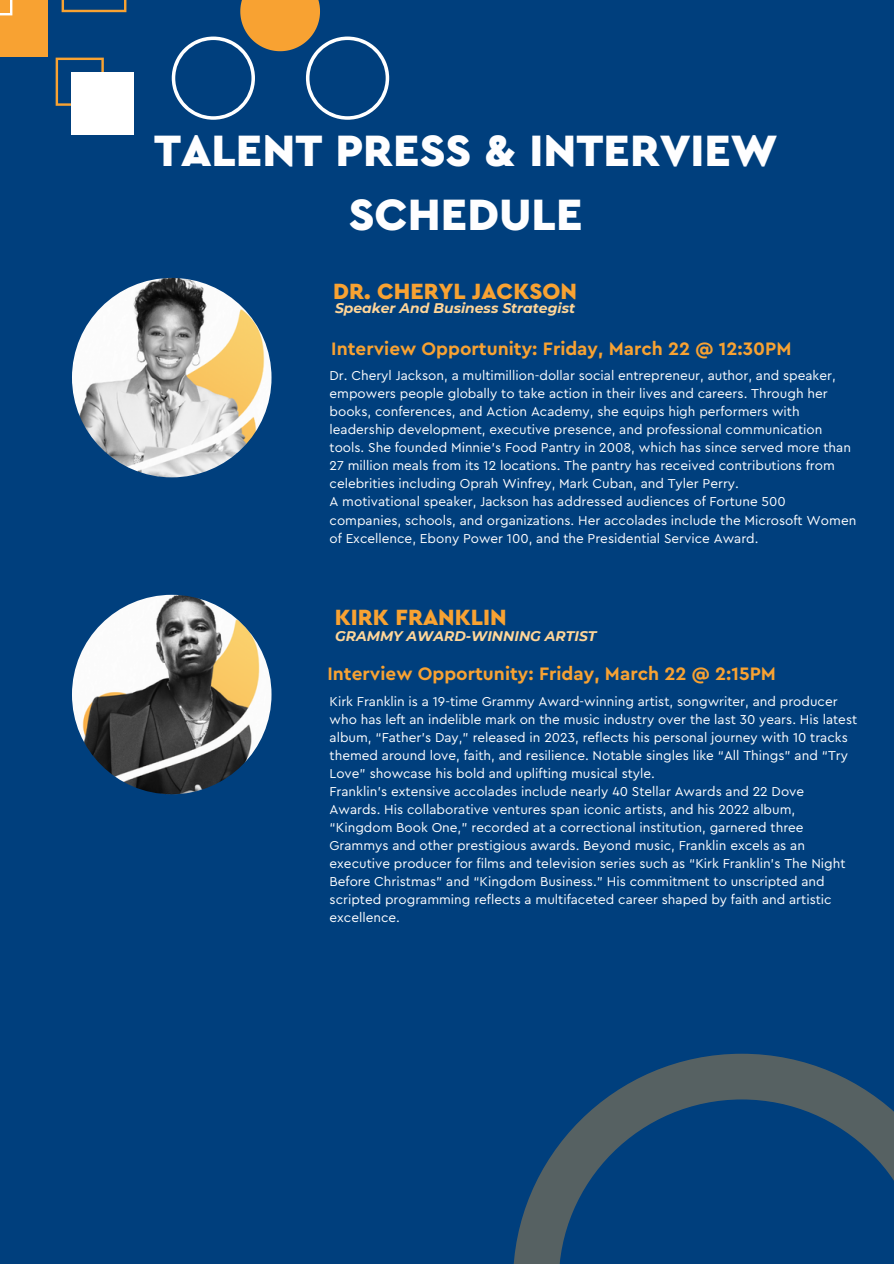
<style>
.page{position:relative;width:894px;height:1264px;background:#fff}
.page>*{position:absolute;margin:0;border:0;box-sizing:border-box;transform-origin:0 0}
.t1{font:900 45.9px/64.3px "Cera Pro";color:#fefeff;text-align:center}
.t2{font:900 23.1px "Cera Pro";color:#f8a232}
.t3{font:700 18.9px "Cera Pro";color:#f8a232}
.t4{font:italic 700 13.95px "Montserrat";color:#ffd699}
.t5{font:13.5px/18px "Cera Pro";color:#fefeff}
</style>
<div class="page">
<div style="left:0;top:0;width:893px;height:1263px;background:#003f7d"></div>
<svg style="left:513px;top:1053px;width:380px;height:210px"></svg>
<svg style="left:172px;top:0;width:217px;height:120px"></svg>
<div style="left:0;top:0;width:48px;height:57px;background:#f8a232"></div>
<svg style="left:62px;top:0;width:64px;height:12px"></svg>
<svg style="left:56px;top:58px;width:48px;height:48px"></svg>
<svg style="left:0;top:0;width:12px;height:15px"></svg>
<div style="left:71px;top:72px;width:63px;height:62px;background:#fff"></div>
<img style="left:72px;top:278px;width:199px;height:199px;border-radius:50%">
<img style="left:72px;top:595px;width:199px;height:199px;border-radius:50%">
<p class="t1" style="left:154px;top:119px;width:625px">TALENT PRESS &amp; INTERVIEW<br>SCHEDULE</p>
<p class="t2" style="left:333px;top:280px;width:245px">DR. CHERYL JACKSON</p>
<h3 class="t4" style="left:335px;top:299px;width:241px">Speaker And Business Strategist</h3>
<h1 class="t3" style="left:331px;top:340px;width:461px">Interview Opportunity: Friday, March 22 @ 12:30PM</h1>
<h2 class="t5" style="left:329px;top:367px;width:523px">Dr. Cheryl Jackson, a multimillion-dollar social entrepreneur, author, and speaker, empowers people globally to take action in their lives and careers. Through her books, conferences, and Action Academy, she equips high performers with leadership development, executive presence, and professional communication tools. She founded Minnie’s Food Pantry in 2008, which has since served more than 27 million meals from its 12 locations. The pantry has received contributions from celebrities including Oprah Winfrey, Mark Cuban, and Tyler Perry.</h2>
<h5 class="t5" style="left:329px;top:493px;width:528px">A motivational speaker, Jackson has addressed audiences of Fortune 500 companies, schools, and organizations. Her accolades include the Microsoft Women of Excellence, Ebony Power 100, and the Presidential Service Award.</h5>
<p class="t2" style="left:335px;top:606px;width:173px">KIRK FRANKLIN</p>
<h4 class="t4" style="left:335px;top:627px;width:263px">GRAMMY AWARD-WINNING ARTIST</h4>
<p class="t3" style="left:327px;top:665px;width:450px">Interview Opportunity: Friday, March 22 @ 2:15PM</p>
<p class="t5" style="left:329px;top:692px;width:529px">Kirk Franklin is a 19-time Grammy Award-winning artist, songwriter, and producer who has left an indelible mark on the music industry over the last 30 years. His latest album, “Father’s Day,” released in 2023, reflects his personal journey with 10 tracks themed around love, faith, and resilience. Notable singles like “All Things” and “Try Love” showcase his bold and uplifting musical style.</p>
<h2 class="t5" style="left:329px;top:782px;width:517px">Franklin’s extensive accolades include nearly 40 Stellar Awards and 22 Dove Awards. His collaborative ventures span iconic artists, and his 2022 album, “Kingdom Book One,” recorded at a correctional institution, garnered three Grammys and other prestigious awards. Beyond music, Franklin excels as an executive producer for films and television series such as “Kirk Franklin’s The Night Before Christmas” and “Kingdom Business.” His commitment to unscripted and scripted programming reflects a multifaceted career shaped by faith and artistic excellence.</h2>
</div>
